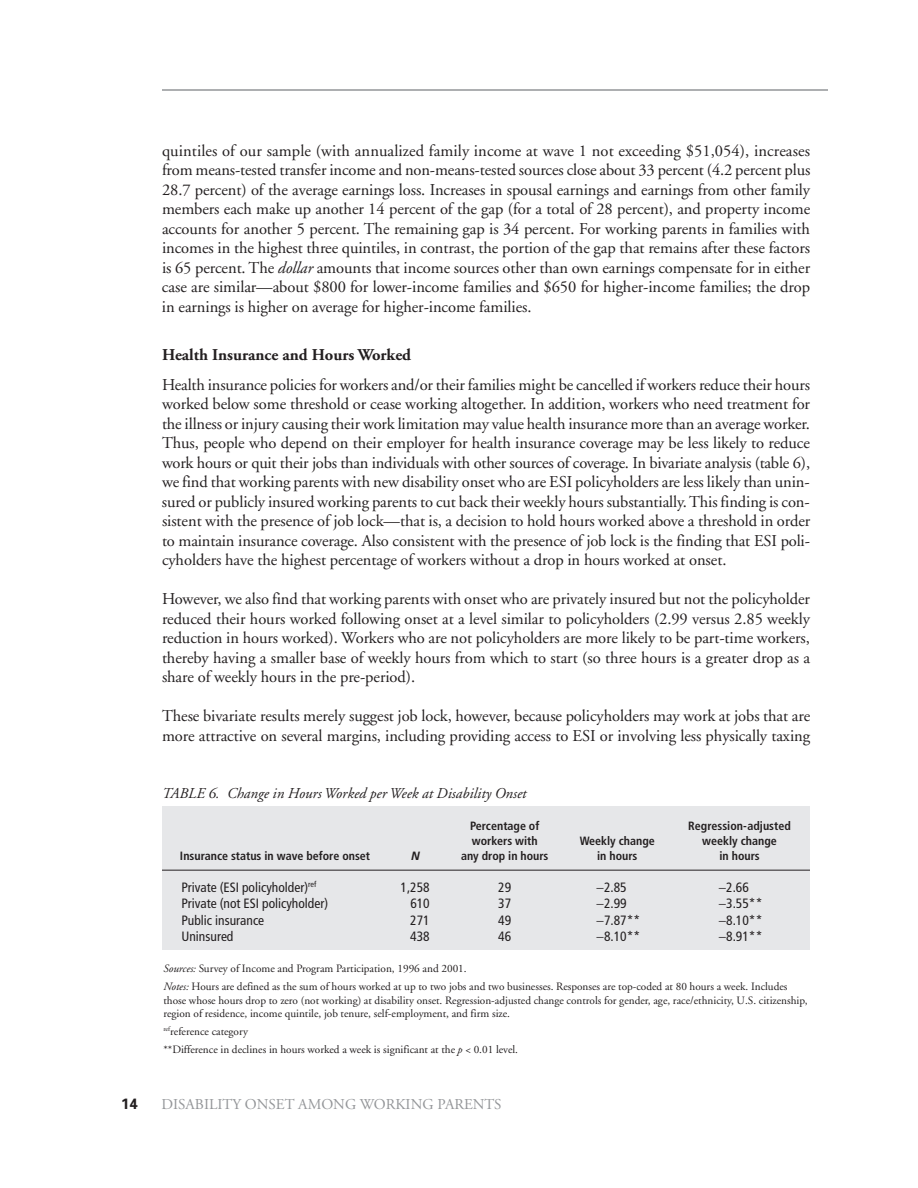
<style>
.page{position:relative;width:918px;height:1188px;background:#fff}
.page>*{position:absolute;margin:0;border:0;box-sizing:border-box;transform-origin:0 0}
.t1{font:16.5px/19.5px "Adobe Garamond";letter-spacing:-.005em;color:#231f20;text-align:justify}
.t2{font:700 16.5px "Adobe Garamond";color:#231f20}
.t3{font:italic 15px "Adobe Garamond";color:#231f20}
.t4{font:15px "Adobe Garamond";color:#939598}
.t5{font:700 15px "Univers";color:#231f20}
.t6{font:condensed 13.5px "Frutiger";color:#231f20}
.t7{font:700 condensed 12px "Frutiger";color:#231f20}
.t8{font:italic 700 12px "Frutiger";color:#231f20}
.t9{font:11.25px/18px "Adobe Garamond";color:#231f20}
.s1{font-style:italic}
</style>
<div class="page">
<hr style="left:162px;top:89px;width:666px;height:2px;background:#939598">
<div style="left:162px;top:806px;width:648px;height:144px;background:#e6e7e9"></div>
<hr style="left:162px;top:870px;width:648px;height:1px;background:#231f20">
<p class="t1" style="left:162px;top:142px;width:650px">quintiles of our sample (with annualized family income at wave 1 not exceeding $51,054), increases from means-tested transfer income and non-means-tested sources close about 33 percent (4.2 percent plus 28.7 percent) of the average earnings loss. Increases in spousal earnings and earnings from other family members each make up another 14 percent of the gap (for a total of 28 percent), and property income accounts for another 5 percent. The remaining gap is 34 percent. For working parents in families with incomes in the highest three quintiles, in contrast, the portion of the gap that remains after these factors is 65 percent. The <span class="s1">dollar</span> amounts that income sources other than own earnings compensate for in either case are similar—about $800 for lower-income families and $650 for higher-income families; the drop in earnings is higher on average for higher-income families.</p>
<p class="t2" style="left:162px;top:348px;width:251px">Health Insurance and Hours Worked</p>
<p class="t1" style="left:162px;top:376px;width:650px">Health insurance policies for workers and/or their families might be cancelled if workers reduce their hours worked below some threshold or cease working altogether. In addition, workers who need treatment for the illness or injury causing their work limitation may value health insurance more than an average worker.<br>Thus, people who depend on their employer for health insurance coverage may be less likely to reduce work hours or quit their jobs than individuals with other sources of coverage. In bivariate analysis (table 6), we find that working parents with new disability onset who are ESI policyholders are less likely than unin&shy;sured or publicly insured working parents to cut back their weekly hours substantially. This finding is con&shy;sistent with the presence of job lock—that is, a decision to hold hours worked above a threshold in order to maintain insurance coverage. Also consistent with the presence of job lock is the finding that ESI poli&shy;cyholders have the highest percentage of workers without a drop in hours worked at onset.</p>
<p class="t1" style="left:162px;top:591px;width:650px">However, we also find that working parents with onset who are privately insured but not the policyholder reduced their hours worked following onset at a level similar to policyholders (2.99 versus 2.85 weekly reduction in hours worked). Workers who are not policyholders are more likely to be part-time workers, thereby having a smaller base of weekly hours from which to start (so three hours is a greater drop as a share of weekly hours in the pre-period).</p>
<p class="t1" style="left:162px;top:708px;width:650px">These bivariate results merely suggest job lock, however, because policyholders may work at jobs that are more attractive on several margins, including providing access to ESI or involving less physically taxing</p>
<p class="t3" style="left:162px;top:787px;width:366px">TABLE 6. Change in Hours Worked per Week at Disability Onset</p>
<p class="t7" style="left:470px;top:821px;width:71px">Percentage of</p>
<p class="t7" style="left:688px;top:821px;width:104px">Regression-adjusted</p>
<p class="t7" style="left:472px;top:836px;width:67px">workers with</p>
<p class="t7" style="left:580px;top:836px;width:77px">Weekly change</p>
<p class="t7" style="left:702px;top:836px;width:76px">weekly change</p>
<p class="t7" style="left:180px;top:851px;width:192px">Insurance status in wave before onset</p>
<p class="t8" style="left:411px;top:851px;width:10px">N</p>
<p class="t7" style="left:461px;top:851px;width:89px">any drop in hours</p>
<p class="t7" style="left:597px;top:851px;width:42px">in hours</p>
<p class="t7" style="left:719px;top:851px;width:42px">in hours</p>
<p class="t6" style="left:182px;top:882px;width:136px">Private (ESI policyholder)<sup>ref</sup></p>
<p class="t6" style="left:401px;top:882px;width:31px">1,258</p>
<p class="t6" style="left:498px;top:882px;width:14px">29</p>
<p class="t6" style="left:597px;top:882px;width:32px">−2.85</p>
<p class="t6" style="left:719px;top:882px;width:32px">−2.66</p>
<p class="t6" style="left:181px;top:898px;width:148px">Private (not ESI policyholder)</p>
<p class="t6" style="left:410px;top:898px;width:21px">610</p>
<p class="t6" style="left:498px;top:898px;width:14px">37</p>
<p class="t6" style="left:597px;top:898px;width:32px">−2.99</p>
<p class="t6" style="left:719px;top:898px;width:45px">−3.55**</p>
<p class="t6" style="left:181px;top:915px;width:84px">Public insurance</p>
<p class="t6" style="left:410px;top:915px;width:21px">271</p>
<p class="t6" style="left:498px;top:915px;width:14px">49</p>
<p class="t6" style="left:597px;top:915px;width:45px">−7.87**</p>
<p class="t6" style="left:719px;top:915px;width:45px">−8.10**</p>
<p class="t6" style="left:181px;top:931px;width:53px">Uninsured</p>
<p class="t6" style="left:410px;top:931px;width:21px">438</p>
<p class="t6" style="left:498px;top:931px;width:14px">46</p>
<p class="t6" style="left:597px;top:931px;width:45px">−8.10**</p>
<p class="t6" style="left:719px;top:931px;width:45px">−8.91**</p>
<p class="t9" style="left:164px;top:960px;width:626px"><span class="s1">Sources:</span> Survey of Income and Program Participation, 1996 and 2001.<br><span class="s1">Notes:</span> Hours are defined as the sum of hours worked at up to two jobs and two businesses. Responses are top-coded at 80 hours a week. Includes</p>
<p class="t9" style="left:164px;top:994px;width:646px;line-height:13.5px">those whose hours drop to zero (not working) at disability onset. Regression-adjusted change controls for gender, age, race/ethnicity, U.S. citizenship, region of residence, income quintile, job tenure, self-employment, and firm size.</p>
<p class="t9" style="left:163px;top:1023px;width:356px"><sup>ref</sup>reference category<br>**Difference in declines in hours worked a week is significant at the <span class="s1">p</span> &lt; 0.01 level.</p>
<p class="t5" style="left:121px;top:1098px;width:18px">14</p>
<p class="t4" style="left:162px;top:1099px;width:342px">DISABILITY ONSET AMONG WORKING PARENTS</p>
</div>
